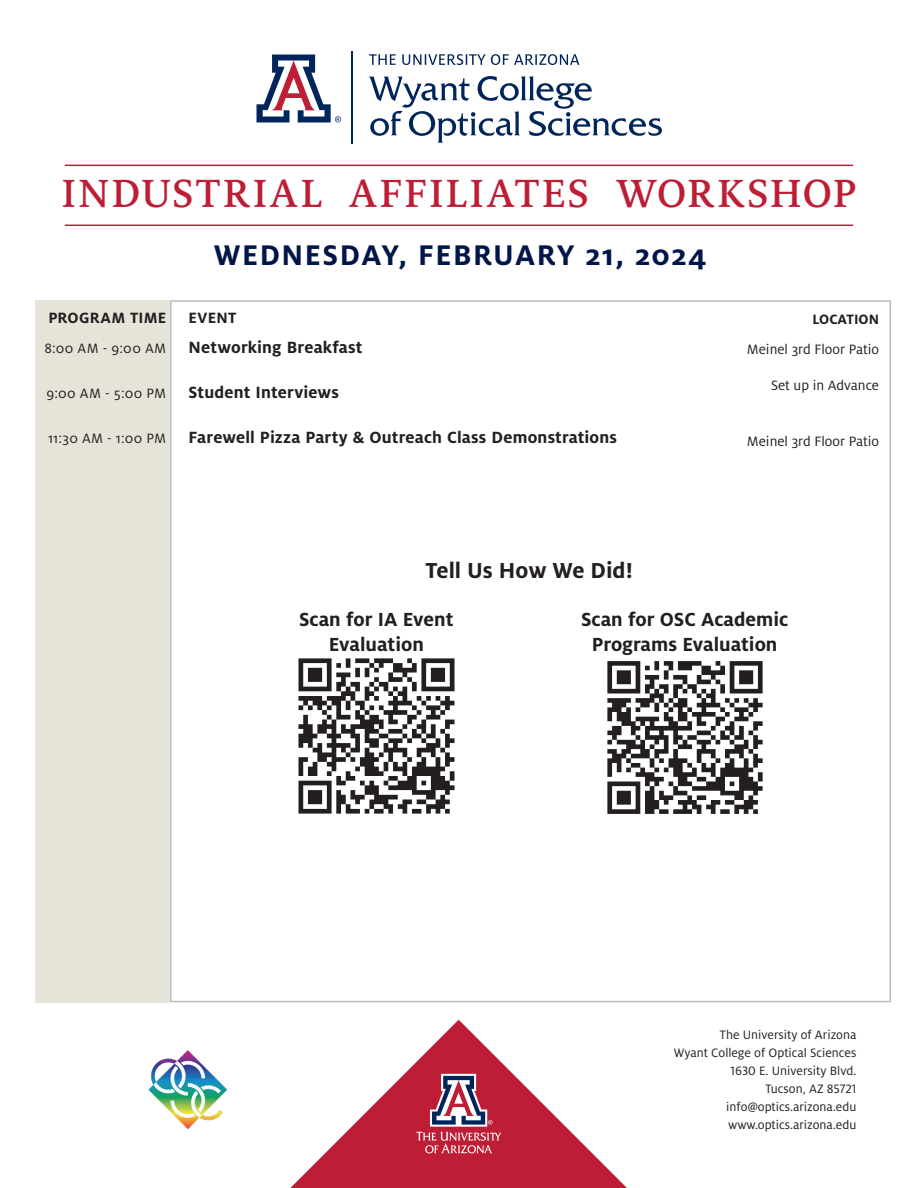
<style>
.page{position:relative;width:918px;height:1188px;background:#fff}
.page>*{position:absolute;margin:0;border:0;box-sizing:border-box;transform-origin:0 0}
.t1{font:500 43.5px "Milo Serif OT";letter-spacing:.045em;color:#be1e35}
.t2{font:700 31.5px "Milo OT";letter-spacing:.05em;color:#001649}
.t3{font:700 24px "Milo OT";color:#231f20}
.t4{font:700 21px/25.2px "Milo OT";color:#231f20;text-align:center}
.t5{font:700 18px "Milo OT";letter-spacing:.01em;color:#231f20}
.t6{font:700 16.5px "Milo OT";letter-spacing:.015em;color:#231f20}
.t7{font:15px "Milo OT";color:#231f20}
.t8{font:700 15px "Milo OT";color:#231f20}
.t9{font:13.5px/18px "Milo OT";color:#231f20;text-align:right}
</style>
<div class="page">
<hr style="left:65px;top:165px;width:788px;height:1px;background:#be1e35">
<hr style="left:65px;top:225px;width:788px;height:1px;background:#be1e35">
<svg style="left:290px;top:1020px;width:337px;height:168px"></svg>
<svg style="left:416px;top:1074px;width:85px;height:79px;background:#b65368"></svg>
<div style="left:35px;top:301px;width:135px;height:702px;background:#e6e4d9"></div>
<svg style="left:256px;top:54px;width:85px;height:69px"></svg>
<hr style="left:351px;top:52px;width:2px;height:92px;background:#00255b">
<svg style="left:369px;top:76px;width:293px;height:67px"></svg>
<svg style="left:369px;top:54px;width:210px;height:11px"></svg>
<img style="left:148px;top:1051px;width:79px;height:78px">
<img style="left:298px;top:658px;width:157px;height:156px">
<img style="left:607px;top:661px;width:156px;height:153px">
<p class="t1" style="left:62px;top:170px;width:796px">INDUSTRIAL AFFILIATES WORKSHOP</p>
<p class="t6" style="left:48px;top:308px;width:119px">PROGRAM TIME</p>
<p class="t7" style="left:44px;top:340px;width:123px">8:00 AM - 9:00 AM</p>
<p class="t7" style="left:47px;top:385px;width:121px">9:00 AM - 5:00 PM</p>
<p class="t7" style="left:48px;top:430px;width:120px">11:30 AM - 1:00 PM</p>
<p class="t2" style="left:214px;top:237px;width:495px">WEDNESDAY, FEBRUARY 21, 2024</p>
<p class="t6" style="left:189px;top:308px;width:49px">EVENT</p>
<p class="t5" style="left:189px;top:337px;width:175px">Networking Breakfast</p>
<p class="t5" style="left:189px;top:382px;width:152px">Student Interviews</p>
<p class="t5" style="left:189px;top:427px;width:430px">Farewell Pizza Party &amp; Outreach Class Demonstrations</p>
<p class="t8" style="left:812px;top:311px;width:68px">LOCATION</p>
<p class="t7" style="left:747px;top:342px;width:134px">Meinel 3rd Floor Patio</p>
<p class="t7" style="left:771px;top:378px;width:110px">Set up in Advance</p>
<p class="t7" style="left:747px;top:433px;width:134px">Meinel 3rd Floor Patio</p>
<p class="t3" style="left:426px;top:557px;width:209px">Tell Us How We Did!</p>
<p class="t4" style="left:299px;top:606px;width:156px">Scan for IA Event</p>
<p class="t4" style="left:329px;top:632px;width:97px">Evaluation</p>
<p class="t4" style="left:581px;top:606px;width:209px">Scan for OSC Academic<br>Programs Evaluation</p>
<p class="t9" style="left:720px;top:1026px;width:138px">The University of Arizona</p>
<p class="t9" style="left:674px;top:1044px;width:184px">Wyant College of Optical Sciences<br>1630 E. University Blvd.</p>
<p class="t9" style="left:765px;top:1080px;width:92px">Tucson, AZ 85721</p>
<p class="t9" style="left:726px;top:1098px;width:132px">info@optics.arizona.edu</p>
<p class="t9" style="left:728px;top:1116px;width:130px">www.optics.arizona.edu</p>
</div>
